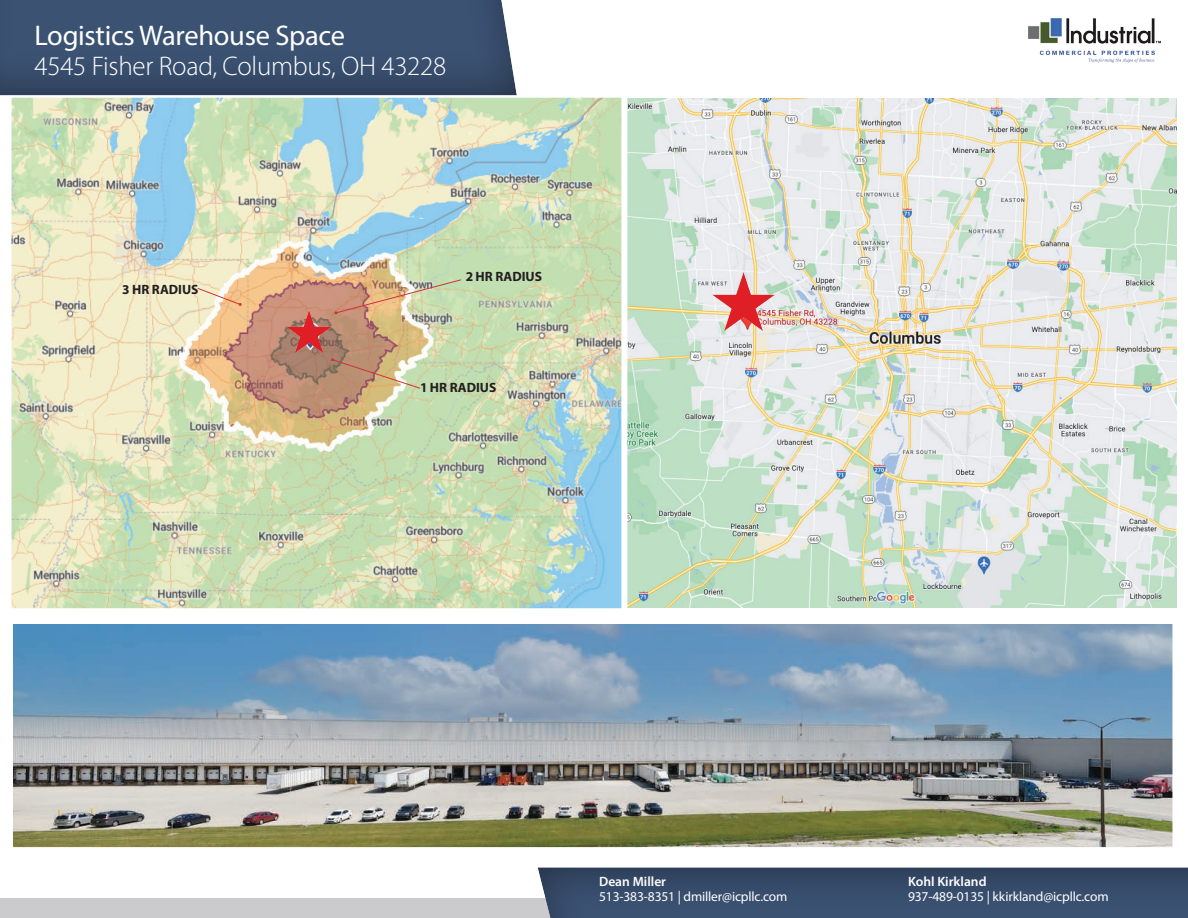
<style>
.page{position:relative;width:1188px;height:918px;background:#fff}
.page>*{position:absolute;margin:0;border:0;box-sizing:border-box;transform-origin:0 0}
.t1{font:28.5px "Myriad Pro";letter-spacing:-.01em;color:#fff}
.t2{font:300 27px "Myriad Pro";letter-spacing:-.01em;color:#fff}
.t3{font:13.5px "Myriad Pro";letter-spacing:-.01em;color:#fff}
.t4{font:700 13.5px "Myriad Pro";color:#231f20}
.t5{font:600 13.5px "Myriad Devanagari";color:#fff}
</style>
<div class="page">
<div style="left:0;top:899px;width:1186px;height:19px;background:#cbcbcd"></div>
<div style="left:536px;top:863px;width:652px;height:55px;background:#231f20;opacity:.5"></div>
<img style="left:14px;top:625px;width:1157px;height:221px">
<div style="left:7px;top:618px;width:1171px;height:235px;border:6px solid #fff"></div>
<img style="left:627px;top:98px;width:550px;height:510px">
<img style="left:12px;top:99px;width:608px;height:508px">
<div style="left:5px;top:92px;width:622px;height:522px;border:6px solid #fff"></div>
<img style="left:287px;top:310px;width:44px;height:43px">
<svg style="left:197px;top:287px;width:45px;height:19px"></svg>
<img style="left:334px;top:279px;width:128px;height:36px">
<svg style="left:331px;top:358px;width:90px;height:31px;background:#c6a987"></svg>
<img style="left:713px;top:272px;width:61px;height:59px">
<img style="left:1028px;top:18px;width:133px;height:45px">
<div style="left:0;top:0;width:520px;height:99px;background:#231f20;opacity:.5"></div>
<h1 class="t1" style="left:35px;top:18px;width:312px">Logistics Warehouse Space</h1>
<h2 class="t2" style="left:35px;top:50px;width:413px">4545 Fisher Road, Columbus, OH 43228</h2>
<p class="t4" style="left:122px;top:280px;width:78px">3 HR RADIUS</p>
<p class="t4" style="left:466px;top:267px;width:78px">2 HR RADIUS</p>
<p class="t4" style="left:420px;top:378px;width:78px">1 HR RADIUS</p>
<p class="t5" style="left:599px;top:873px;width:69px">Dean Miller</p>
<p class="t3" style="left:599px;top:888px;width:190px">513-383-8351 | dmiller@icpllc.com</p>
<p class="t5" style="left:908px;top:873px;width:80px">Kohl Kirkland</p>
<p class="t3" style="left:908px;top:888px;width:202px">937-489-0135 | kkirkland@icpllc.com</p>
</div>
